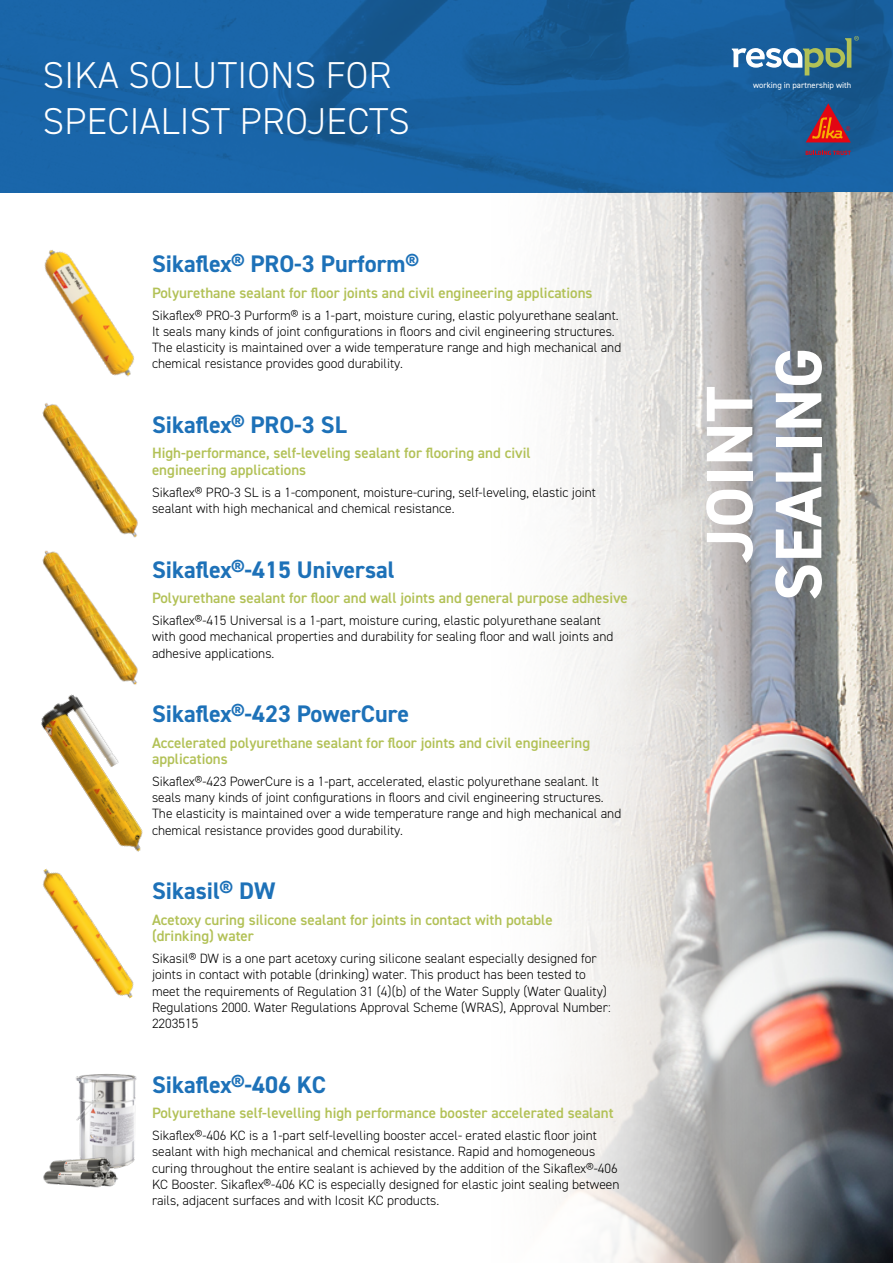
<style>
.page{position:relative;width:893px;height:1263px;background:#fff}
.page>*{position:absolute;margin:0;border:0;box-sizing:border-box;transform-origin:0 0}
.t1{font:700 66px/69px "DIN2014";letter-spacing:.01em;color:#fff;text-align:center}
.t2{font:300 37.5px/45px "DIN2014";letter-spacing:.01em;color:#fff}
.t3{font:700 24px "DIN2014";color:#1d71b8}
.t4{font:600 15px/16.2px "DIN2014";color:#b2c156}
.t5{font:300 13.5px/16.2px "DIN2014";color:#000}
.t6{font:8.4px "DIN2014";color:#fff}
</style>
<div class="page">
<img style="left:0;top:0;width:893px;height:193px">
<img style="left:557px;top:193px;width:336px;height:1070px">
<img style="left:42px;top:403px;width:96px;height:254px">
<img style="left:41px;top:657px;width:101px;height:173px">
<img style="left:44px;top:250px;width:90px;height:127px">
<img style="left:43px;top:830px;width:100px;height:169px">
<img style="left:76px;top:1074px;width:61px;height:93px">
<img style="left:43px;top:1131px;width:79px;height:57px">
<svg style="left:732px;top:36px;width:127px;height:39px;background:#4e819d"></svg>
<svg style="left:806px;top:103px;width:45px;height:39px;background:#7e4351"></svg>
<svg style="left:806px;top:151px;width:45px;height:4px"></svg>
<h2 class="t2" style="left:43px;top:53px;width:369px">SIKA SOLUTIONS FOR<br>SPECIALIST PROJECTS</h2>
<h3 class="t3" style="left:152px;top:248px;width:268px">Sikaflex® PRO-3 Purform®</h3>
<p class="t4" style="left:152px;top:284px;width:442px">Polyurethane sealant for floor joints and civil engineering applications</p>
<p class="t5" style="left:152px;top:307px;width:471px">Sikaflex® PRO-3 Purform® is a 1-part, moisture curing, elastic polyurethane sealant.<br>It seals many kinds of joint configurations in floors and civil engineering structures.<br>The elasticity is maintained over a wide temperature range and high mechanical and chemical resistance provides good durability.</p>
<h3 class="t3" style="left:152px;top:409px;width:196px">Sikaflex® PRO-3 SL</h3>
<p class="t4" style="left:152px;top:445px;width:380px">High-performance, self-leveling sealant for flooring and civil engineering applications</p>
<p class="t5" style="left:152px;top:484px;width:445px">Sikaflex® PRO-3 SL is a 1-component, moisture-curing, self-leveling, elastic joint sealant with high mechanical and chemical resistance.</p>
<h3 class="t3" style="left:152px;top:554px;width:244px">Sikaflex®-415 Universal</h3>
<p class="t4" style="left:152px;top:589px;width:477px">Polyurethane sealant for floor and wall joints and general purpose adhesive</p>
<p class="t5" style="left:152px;top:612px;width:463px">Sikaflex®-415 Universal is a 1-part, moisture curing, elastic polyurethane sealant with good mechanical properties and durability for sealing floor and wall joints and adhesive applications.</p>
<h3 class="t3" style="left:152px;top:698px;width:259px">Sikaflex®-423 PowerCure</h3>
<p class="t4" style="left:152px;top:734px;width:440px">Accelerated polyurethane sealant for floor joints and civil engineering applications</p>
<p class="t5" style="left:152px;top:773px;width:471px">Sikaflex®-423 PowerCure is a 1-part, accelerated, elastic polyurethane sealant. It seals many kinds of joint configurations in floors and civil engineering structures.<br>The elasticity is maintained over a wide temperature range and high mechanical and chemical resistance provides good durability.</p>
<h3 class="t3" style="left:152px;top:875px;width:125px">Sikasil® DW</h3>
<p class="t4" style="left:152px;top:911px;width:402px">Acetoxy curing silicone sealant for joints in contact with potable (drinking) water</p>
<p class="t5" style="left:152px;top:950px;width:460px">Sikasil® DW is a one part acetoxy curing silicone sealant especially designed for joints in contact with potable (drinking) water. This product has been tested to meet the requirements of Regulation 31 (4)(b) of the Water Supply (Water Quality)<br>Regulations 2000. Water Regulations Approval Scheme (WRAS), Approval Number:<br>2203515</p>
<h3 class="t3" style="left:152px;top:1068px;width:175px">Sikaflex®-406 KC</h3>
<p class="t4" style="left:152px;top:1104px;width:463px">Polyurethane self-levelling high performance booster accelerated sealant</p>
<p class="t5" style="left:152px;top:1127px;width:469px">Sikaflex®-406 KC is a 1-part self-levelling booster accel- erated elastic floor joint sealant with high mechanical and chemical resistance. Rapid and homogeneous curing throughout the entire sealant is achieved by the addition of the Sikaflex®-406<br>KC Booster. Sikaflex®-406 KC is especially designed for elastic joint sealing between rails, adjacent surfaces and with Icosit KC products.</p>
<p class="t6" style="left:753px;top:80px;width:100px">working in partnership with</p>
<h1 class="t1" style="left:694px;top:601px;width:255px;rotate:-90deg">JOINT<br>SEALING</h1>
</div>
